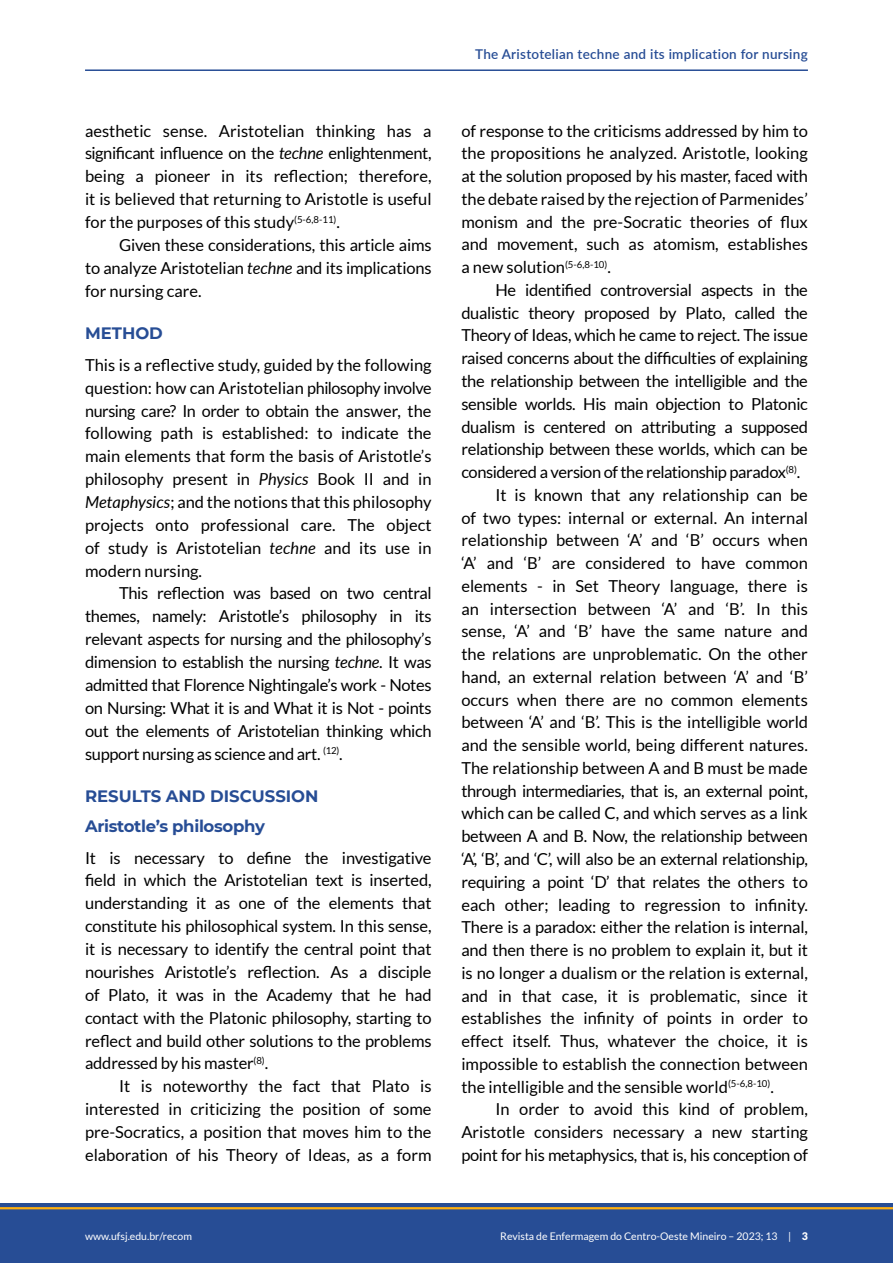
<style>
.page{position:relative;width:893px;height:1263px;background:#fff}
.page>*{position:absolute;margin:0;border:0;box-sizing:border-box;transform-origin:0 0}
.t1{font:16.5px/22.8px "Lato";color:#000;text-align:justify}
.t2{font:16.5px "Lato";letter-spacing:-.02em;color:#000}
.t3{font:16.5px "Lato";letter-spacing:-.03em;color:#000}
.t4{font:700 16.5px/29.8px "Montserrat";letter-spacing:-.005em;color:#274d95}
.t5{font:600 13.5px "Lato";letter-spacing:.02em;color:#274d95}
.t6{font:10.5px "Lato";color:#fff}
.s1{font-style:italic}
.s2{font-weight:900}
</style>
<div class="page">
<div style="left:0;top:1203px;width:893px;height:60px;background:#274d95"></div>
<hr style="left:0;top:1207px;width:893px;height:2px;background:#ffb011">
<hr style="left:85px;top:69px;width:723px;height:2px;background:#274d95">
<p class="t1" style="left:85px;top:119px;width:348px">aesthetic sense. Aristotelian thinking has a significant influence on the <span class="s1">techne</span> enlightenment, being a pioneer in its reflection; therefore, it is believed that returning to Aristotle is useful for the purposes of this study<sup>(5-6,8-11)</sup>.</p>
<p class="t1" style="left:85px;top:233px;width:348px;text-indent:34px">Given these considerations, this article aims to analyze Aristotelian <span class="s1">techne</span> and its implications for nursing care.</p>
<p class="t4" style="left:85px;top:318px;width:79px">METHOD</p>
<p class="t1" style="left:85px;top:353px;width:348px">This is a reflective study, guided by the following question: how can Aristotelian philosophy involve nursing care? In order to obtain the answer, the following path is established: to indicate the main elements that form the basis of Aristotle’s philosophy present in <span class="s1">Physics</span> Book II and in <span class="s1">Metaphysics</span>; and the notions that this philosophy projects onto professional care. The object of study is Aristotelian <span class="s1">techne</span> and its use in modern nursing.</p>
<p class="t1" style="left:85px;top:582px;width:348px;text-indent:34px">This reflection was based on two central themes, namely: Aristotle’s philosophy in its relevant aspects for nursing and the philosophy’s dimension to establish the nursing <span class="s1">techne</span>. It was admitted that Florence Nightingale’s work - Notes on Nursing: What it is and What it is Not - points out the elements of Aristotelian thinking which support nursing as science and art. <sup>(12)</sup>.</p>
<p class="t4" style="left:85px;top:781px;width:235px">RESULTS AND DISCUSSION<br>Aristotle’s philosophy</p>
<p class="t1" style="left:85px;top:846px;width:348px">It is necessary to define the investigative field in which the Aristotelian text is inserted, understanding it as one of the elements that constitute his philosophical system. In this sense, it is necessary to identify the central point that nourishes Aristotle’s reflection. As a disciple of Plato, it was in the Academy that he had contact with the Platonic philosophy, starting to reflect and build other solutions to the problems addressed by his master<sup>(8)</sup>.</p>
<p class="t1" style="left:85px;top:1075px;width:348px;text-indent:34px">It is noteworthy the fact that Plato is interested in criticizing the position of some pre-Socratics, a position that moves him to the elaboration of his Theory of Ideas, as a form</p>
<p class="t5" style="left:475px;top:44px;width:334px">The Aristotelian techne and its implication for nursing</p>
<p class="t1" style="left:461px;top:119px;width:348px">of response to the criticisms addressed by him to the propositions he analyzed. Aristotle, looking at the solution proposed by his master, faced with the debate raised by the rejection of Parmenides’ monism and the pre-Socratic theories of flux and movement, such as atomism, establishes a new solution<sup>(5-6,8-10)</sup>.</p>
<p class="t2" style="left:495px;top:281px;width:314px">He identified controversial aspects in the</p>
<p class="t2" style="left:461px;top:303px;width:348px">dualistic theory proposed by Plato, called the</p>
<p class="t2" style="left:461px;top:326px;width:348px">Theory of Ideas, which he came to reject. The issue</p>
<p class="t2" style="left:461px;top:349px;width:348px">raised concerns about the difficulties of explaining</p>
<p class="t2" style="left:461px;top:372px;width:348px">the relationship between the intelligible and the</p>
<p class="t2" style="left:461px;top:395px;width:348px">sensible worlds. His main objection to Platonic</p>
<p class="t2" style="left:461px;top:417px;width:348px">dualism is centered on attributing a supposed</p>
<p class="t2" style="left:461px;top:440px;width:348px">relationship between these worlds, which can be</p>
<p class="t3" style="left:461px;top:463px;width:340px">considered a version of the relationship paradox<sup>(8)</sup>.</p>
<p class="t1" style="left:495px;top:483px;width:314px">It is known that any relationship can be</p>
<p class="t1" style="left:461px;top:506px;width:348px">of two types: internal or external. An internal</p>
<p class="t1" style="left:461px;top:529px;width:348px">relationship between ‘A’ and ‘B’ occurs when</p>
<p class="t1" style="left:461px;top:552px;width:348px">‘A’ and ‘B’ are considered to have common</p>
<p class="t1" style="left:461px;top:574px;width:348px">elements - in Set Theory language, there is</p>
<p class="t1" style="left:461px;top:597px;width:348px">an intersection between ‘A’ and ‘B’. In this</p>
<p class="t1" style="left:461px;top:620px;width:348px">sense, ‘A’ and ‘B’ have the same nature and</p>
<p class="t1" style="left:461px;top:643px;width:348px">the relations are unproblematic. On the other</p>
<p class="t1" style="left:461px;top:665px;width:348px">hand, an external relation between ‘A’ and ‘B’</p>
<p class="t1" style="left:461px;top:688px;width:348px">occurs when there are no common elements</p>
<p class="t1" style="left:461px;top:711px;width:348px">between ‘A’ and ‘B’. This is the intelligible world</p>
<p class="t1" style="left:461px;top:734px;width:348px">and the sensible world, being different natures.</p>
<p class="t1" style="left:461px;top:756px;width:348px">The relationship between A and B must be made</p>
<p class="t3" style="left:461px;top:781px;width:348px">through intermediaries, that is, an external point,</p>
<p class="t1" style="left:461px;top:802px;width:348px">which can be called C, and which serves as a link</p>
<p class="t2" style="left:461px;top:827px;width:348px">between A and B. Now, the relationship between</p>
<p class="t2" style="left:461px;top:850px;width:348px">‘A’, ‘B’, and ‘C’, will also be an external relationship,</p>
<p class="t2" style="left:461px;top:872px;width:348px">requiring a point ‘D’ that relates the others to</p>
<p class="t1" style="left:461px;top:893px;width:348px">each other; leading to regression to infinity.</p>
<p class="t1" style="left:461px;top:916px;width:348px">There is a paradox: either the relation is internal,</p>
<p class="t1" style="left:461px;top:938px;width:348px">and then there is no problem to explain it, but it</p>
<p class="t1" style="left:461px;top:961px;width:348px">is no longer a dualism or the relation is external,</p>
<p class="t1" style="left:461px;top:984px;width:348px">and in that case, it is problematic, since it</p>
<p class="t1" style="left:461px;top:1007px;width:348px">establishes the infinity of points in order to</p>
<p class="t1" style="left:461px;top:1029px;width:348px">effect itself. Thus, whatever the choice, it is</p>
<p class="t1" style="left:461px;top:1052px;width:348px">impossible to establish the connection between</p>
<p class="t1" style="left:461px;top:1075px;width:314px">the intelligible and the sensible world<sup>(5-6,8-10)</sup>.</p>
<p class="t1" style="left:495px;top:1098px;width:314px">In order to avoid this kind of problem,</p>
<p class="t1" style="left:461px;top:1121px;width:348px">Aristotle considers necessary a new starting</p>
<p class="t2" style="left:461px;top:1146px;width:348px">point for his metaphysics, that is, his conception of</p>
<p class="t6" style="left:85px;top:1230px;width:108px">www.ufsj.edu.br/recom</p>
<p class="t6" style="left:500px;top:1230px;width:309px">Revista de Enfermagem do Centro-Oeste Mineiro – 2023; 13 | <span class="s2">3</span></p>
</div>
